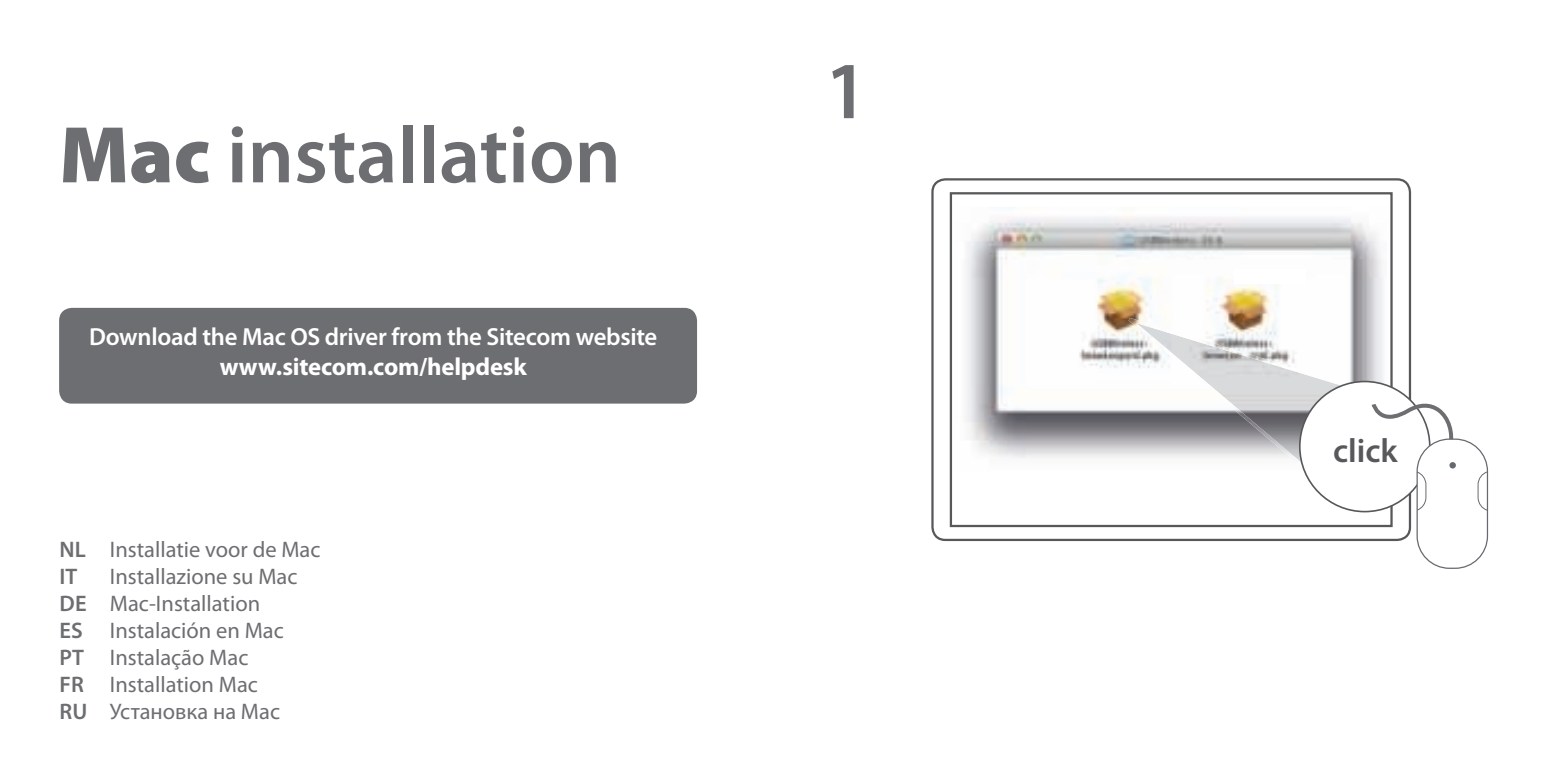
<style>
.page{position:relative;width:1545px;height:781px;background:#fff}
.page>*{position:absolute;margin:0;border:0;box-sizing:border-box;transform-origin:0 0}
.t1{font:600 81.45px "Myriad Pro";color:#6d6e71}
.t2{font:600 81px "Myriad Pro";color:#6d6e71}
.t3{font:600 33.75px "Myriad Pro";color:#57585a}
.t4{font:600 24.75px "Myriad Pro";letter-spacing:-.015em;color:#fff}
.t5{font:700 24.75px "Myriad Pro";letter-spacing:-.01em;color:#fff}
.t6{font:22.5px/27px "Myriad Pro";color:#6d6e71}
.s1{font-weight:900}
.s2{font-weight:600}
</style>
<div class="page">
<svg style="left:931px;top:178px;width:481px;height:364px"></svg>
<svg style="left:1306px;top:474px;width:49px;height:38px"></svg>
<img style="left:1128px;top:318px;width:227px;height:153px">
<div style="left:1300px;top:381px;width:129px;height:130px;background:#fff;border-radius:50%"></div>
<svg style="left:1371px;top:401px;width:83px;height:46px"></svg>
<div style="left:1417px;top:439px;width:70px;height:129px;background:#fff;border-radius:32px"></div>
<div style="left:1416px;top:438px;width:72px;height:130px;border:1px solid #666a6e;border-radius:32px"></div>
<svg style="left:1416px;top:470px;width:72px;height:41px"></svg>
<div style="left:1449px;top:462px;width:7px;height:6px;background:#666a6e;border-radius:50%"></div>
<div style="left:59px;top:308px;width:638px;height:95px;background:#6d6e71;border-radius:13px"></div>
<h2 class="t2" style="left:59px;top:124px;width:563px"><span class="s1">Mac</span> installation</h2>
<p class="t4" style="left:89px;top:327px;width:570px">Download the Mac OS driver from the Sitecom website</p>
<p class="t5" style="left:220px;top:356px;width:309px">www.sitecom.com/helpdesk</p>
<p class="t6" style="left:60px;top:537px;width:262px"><span class="s2">NL</span> Installatie voor de Mac<br><span class="s2">IT</span></p>
<p class="t6" style="left:60px;top:564px;width:239px;text-indent:50px">Installazione su Mac<br><span class="s2">DE</span> Mac-Installation<br><span class="s2">ES</span> Instalación en Mac<br><span class="s2">PT</span> Instalação Mac<br><span class="s2">FR</span> Installation Mac<br><span class="s2">RU</span> Установка на Mac</p>
<h1 class="t1" style="left:824px;top:59px;width:45px">1</h1>
<h3 class="t3" style="left:1333px;top:437px;width:66px">click</h3>
</div>
